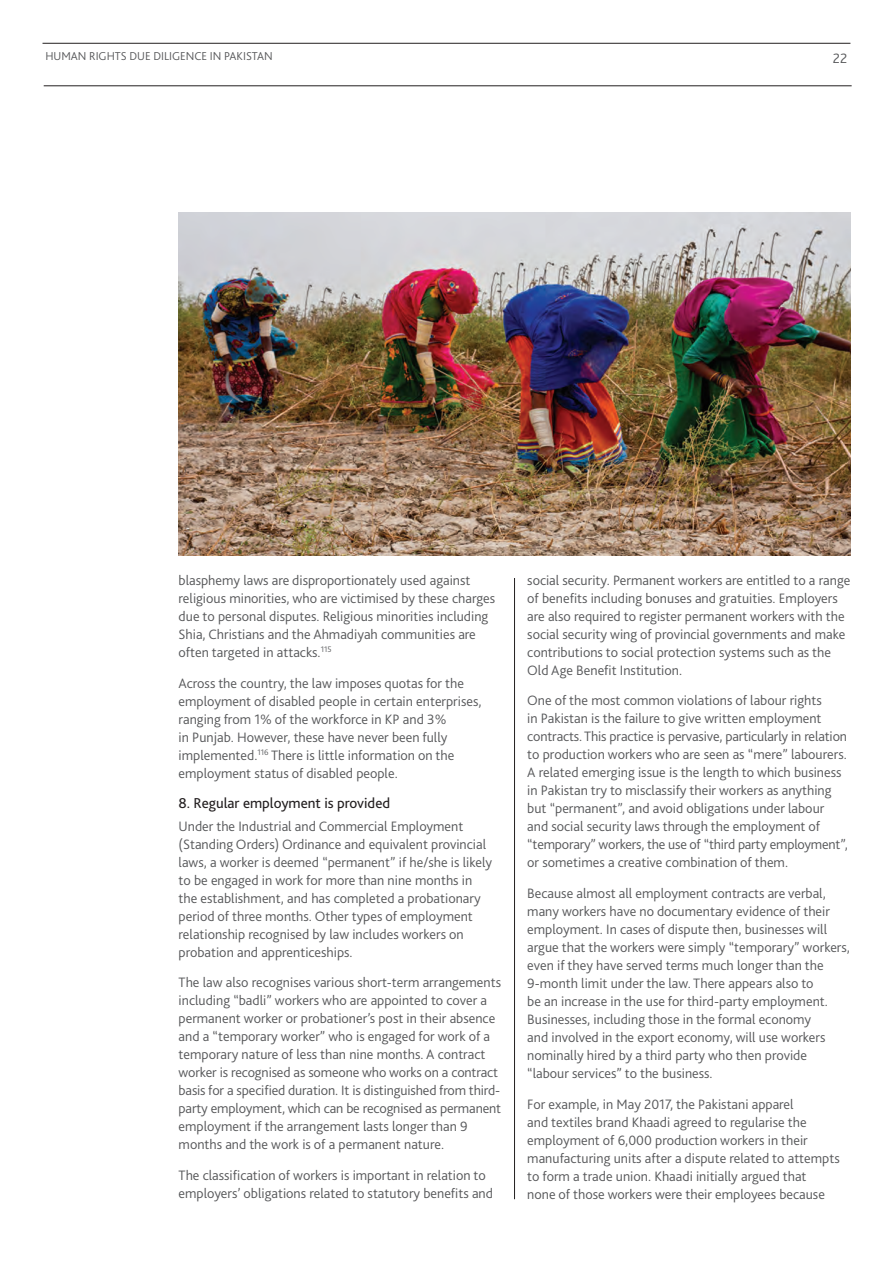
<style>
.page{position:relative;width:893px;height:1263px;background:#fff}
.page>*{position:absolute;margin:0;border:0;box-sizing:border-box;transform-origin:0 0}
.Body{font:15px "Bliss 2";color:#231f20}
.Body-2{font:300 14.25px/18px "Bliss 2";color:#57585a}
.t1{font:300 12px "Bliss 2";color:#57585a}
</style>
<div class="page">
<hr style="left:514px;top:213px;width:1px;height:986px;background:#231f20">
<hr style="left:43px;top:43px;width:807px;height:1px;background:#231f20">
<hr style="left:44px;top:85px;width:808px;height:1px;background:#231f20">
<div style="left:502px;top:550px;width:25px;height:28px;background:#fff"></div>
<img style="left:179px;top:213px;width:671px;height:343px">
<p class="t1" style="left:45px;top:49px;width:229px">HUMAN RIGHTS DUE DILIGENCE IN PAKISTAN</p>
<p class="Body-2" style="left:833px;top:49px;width:16px">22</p>
<p class="Body-2" style="left:179px;top:571px;width:318px">blasphemy laws are disproportionately used against religious minorities, who are victimised by these charges due to personal disputes. Religious minorities including Shia, Christians and the Ahmadiyah communities are often targeted in attacks.<sup>115</sup></p>
<p class="Body-2" style="left:179px;top:673px;width:304px">Across the country, the law imposes quotas for the employment of disabled people in certain enterprises, ranging from 1% of the workforce in KP and 3%<br>in Punjab. However, these have never been fully implemented.<sup>116</sup> There is little information on the employment status of disabled people.</p>
<p class="Body" style="left:179px;top:794px;width:213px">8. Regular employment is provided</p>
<p class="Body-2" style="left:179px;top:816px;width:315px">Under the Industrial and Commercial Employment (Standing Orders) Ordinance and equivalent provincial laws, a worker is deemed “permanent” if he/she is likely to be engaged in work for more than nine months in the establishment, and has completed a probationary period of three months. Other types of employment relationship recognised by law includes workers on probation and apprenticeships.</p>
<p class="Body-2" style="left:179px;top:973px;width:324px">The law also recognises various short-term arrangements including “badli” workers who are appointed to cover a permanent worker or probationer’s post in their absence and a “temporary worker” who is engaged for work of a temporary nature of less than nine months. A contract worker is recognised as someone who works on a contract basis for a specified duration. It is distinguished from third&shy;party employment, which can be recognised as permanent employment if the arrangement lasts longer than 9 months and the work is of a permanent nature.</p>
<p class="Body-2" style="left:179px;top:1166px;width:316px">The classification of workers is important in relation to employers’ obligations related to statutory benefits and</p>
<p class="Body-2" style="left:527px;top:571px;width:325px">social security. Permanent workers are entitled to a range of benefits including bonuses and gratuities. Employers are also required to register permanent workers with the social security wing of provincial governments and make contributions to social protection systems such as the Old Age Benefit Institution.</p>
<p class="Body-2" style="left:527px;top:691px;width:322px">One of the most common violations of labour rights<br>in Pakistan is the failure to give written employment contracts. This practice is pervasive, particularly in relation to production workers who are seen as “mere” labourers.<br>A related emerging issue is the length to which business in Pakistan try to misclassify their workers as anything but “permanent”, and avoid obligations under labour and social security laws through the employment of “temporary” workers, the use of “third party employment”, or sometimes a creative combination of them.</p>
<p class="Body-2" style="left:527px;top:884px;width:324px">Because almost all employment contracts are verbal, many workers have no documentary evidence of their employment. In cases of dispute then, businesses will argue that the workers were simply “temporary” workers, even if they have served terms much longer than the 9-month limit under the law. There appears also to<br>be an increase in the use for third-party employment.<br>Businesses, including those in the formal economy<br>and involved in the export economy, will use workers nominally hired by a third party who then provide “labour services” to the business.</p>
<p class="Body-2" style="left:527px;top:1095px;width:314px">For example, in May 2017, the Pakistani apparel<br>and textiles brand Khaadi agreed to regularise the employment of 6,000 production workers in their manufacturing units after a dispute related to attempts to form a trade union. Khaadi initially argued that<br>none of those workers were their employees because</p>
</div>
